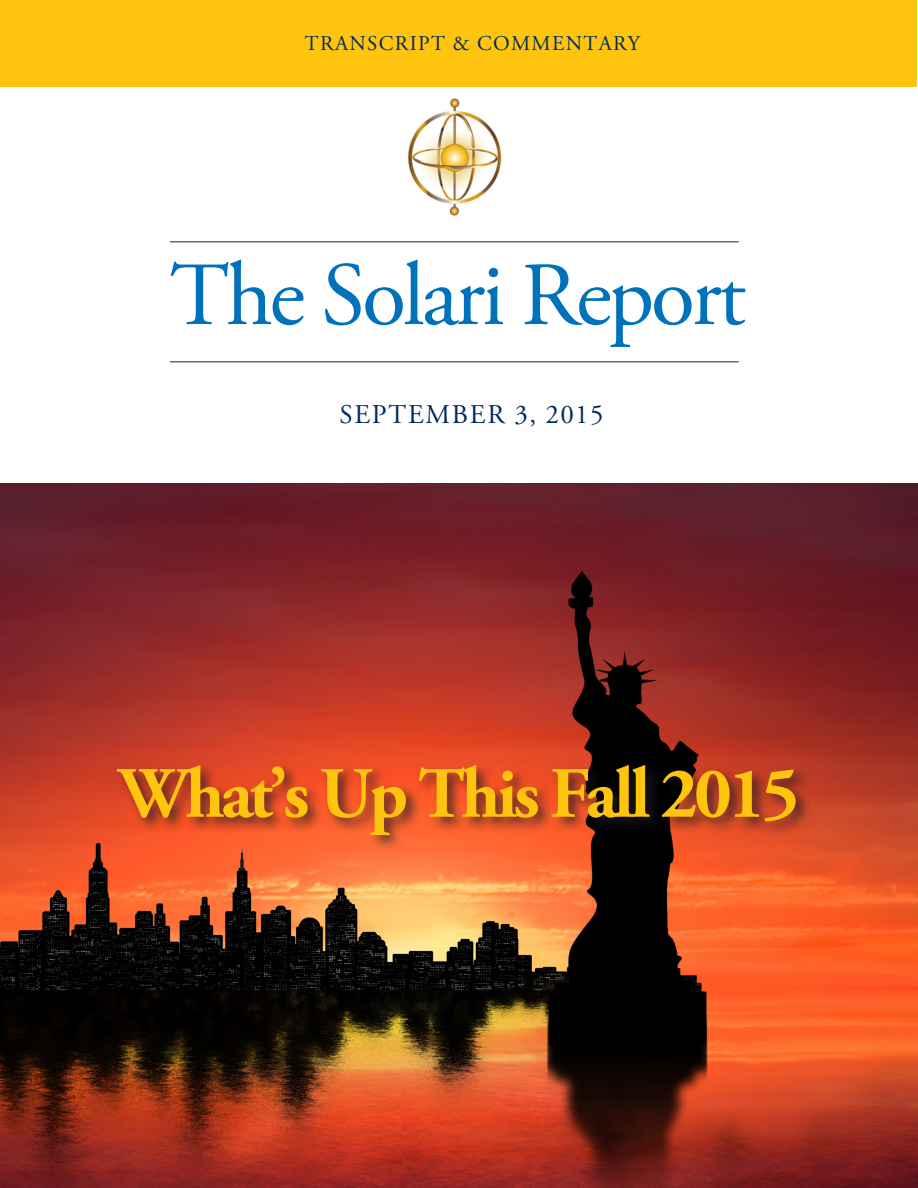
<style>
.page{position:relative;width:918px;height:1188px;background:#fff}
.page>*{position:absolute;margin:0;border:0;box-sizing:border-box;transform-origin:0 0}
.t1{font:90px "Adobe Garamond Pro";letter-spacing:-.035em;color:#0071bb}
.t2{font:700 72px "Adobe Garamond Pro";letter-spacing:-.05em;color:#fec40e}
.t3{font:27px "Adobe Garamond Pro";letter-spacing:.065em;color:#002a5b}
.t4{font:21px "Adobe Garamond Pro";letter-spacing:.065em;color:#002a5b}
</style>
<div class="page">
<img style="left:0;top:484px;width:918px;height:704px">
<img style="left:407px;top:98px;width:95px;height:118px">
<hr style="left:170px;top:241px;width:569px;height:1px;background:#231f20">
<hr style="left:170px;top:361px;width:569px;height:1px;background:#231f20">
<div style="left:114px;top:762px;width:698px;height:90px;background:#231f20;opacity:.75"></div>
<div style="left:0;top:0;width:917px;height:86px;background:#fec40e"></div>
<p class="t4" style="left:305px;top:31px;width:337px">TRANSCRIPT &amp; COMMENTARY</p>
<h1 class="t1" style="left:170px;top:241px;width:577px">The Solari Report</h1>
<p class="t3" style="left:340px;top:398px;width:266px">SEPTEMBER 3, 2015</p>
<h2 class="t2" style="left:119px;top:752px;width:682px">What’s Up This Fall 2015</h2>
</div>
